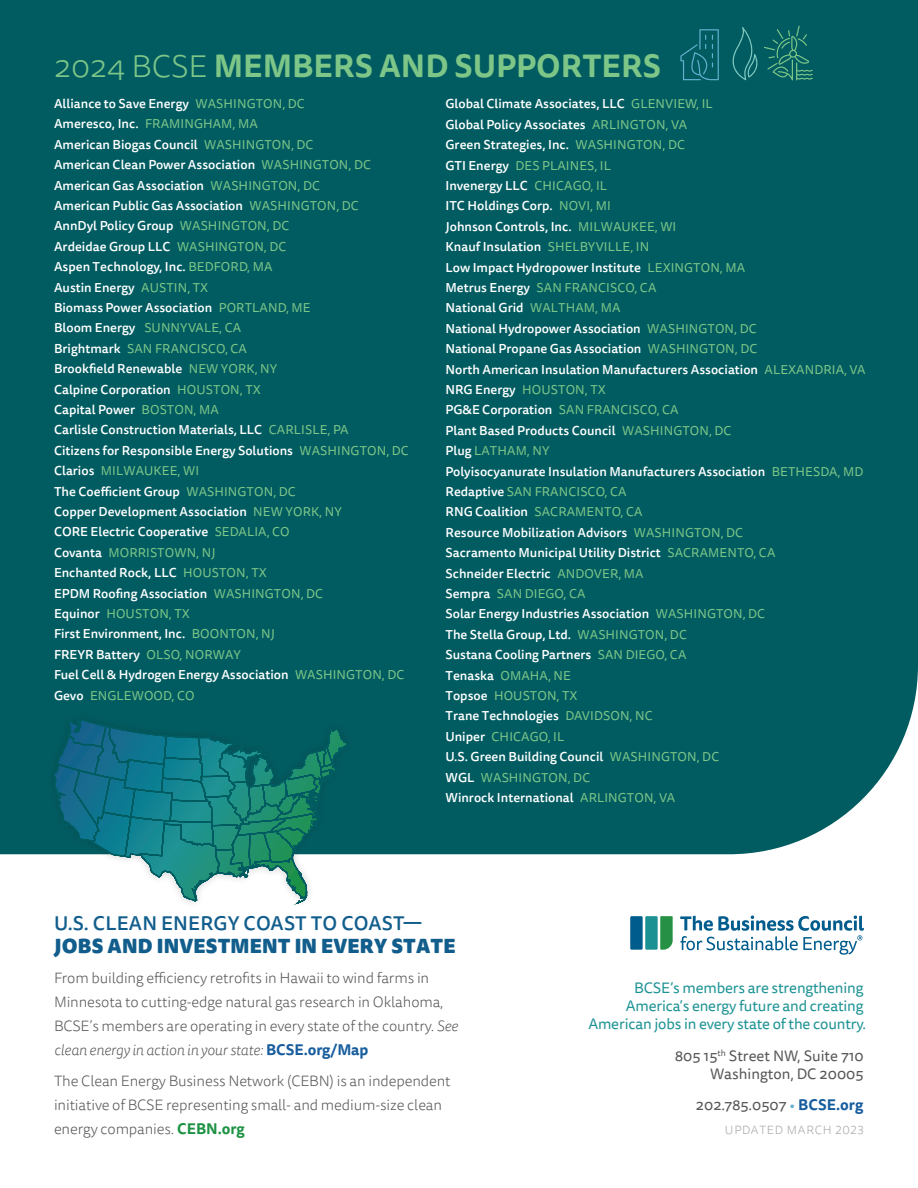
<style>
.page{position:relative;width:918px;height:1188px;background:#fff}
.page>*{position:absolute;margin:0;border:0;box-sizing:border-box;transform-origin:0 0}
.t1{font:700 31.5px "Tisa Sans OT";color:#7dc688}
.Subsection_Title{font:900 19.5px/22.5px "Tisa Sans OT";letter-spacing:.01em;color:#115d8c}
.t2{font:300 15px/24px "Tisa Sans OT";letter-spacing:-.01em;color:#57585a}
.t3{font:15px/18px "Tisa Sans OT";letter-spacing:-.01em;color:#1f9395;text-align:right}
.paragraph{font:15px/18px "Tisa Sans OT";color:#57585a;text-align:right}
.t4{font:500 12.75px "Tisa Sans OT";color:#fff}
.t5{font:12.75px "Tisa Sans OT";letter-spacing:.01em;color:#7dc688}
.paragraph-2{font:300 12px "Tisa Sans OT";letter-spacing:.065em;color:#aba8a7}
.s1{font-weight:300}
.s2{font-weight:400;color:#7dc688}
.s3{font-weight:500;color:#fff}
.s4{font-weight:500}
.s5{font-style:italic}
.s6{font-weight:700;color:#175d9e}
.s7{font-weight:700;color:#1d9244}
.s8{color:#64b0cf}
</style>
<div class="page">
<div style="left:0;top:0;width:918px;height:854px;background:#015c61"></div>
<div style="left:46px;top:711px;width:310px;height:200px;background:#231f20;opacity:.25"></div>
<svg style="left:54px;top:718px;width:294px;height:186px"></svg>
<svg style="left:680px;top:29px;width:39px;height:51px"></svg>
<svg style="left:731px;top:26px;width:82px;height:54px"></svg>
<div style="left:630px;top:916px;width:13px;height:34px;background:#005c8c"></div>
<div style="left:645px;top:916px;width:13px;height:34px;background:#1c9194"></div>
<svg style="left:660px;top:916px;width:13px;height:34px"></svg>
<svg style="left:680px;top:916px;width:184px;height:39px"></svg>
<p class="t1" style="left:54px;top:46px;width:608px"><span class="s1">2024 BCSE</span> MEMBERS AND SUPPORTERS</p>
<p class="t4" style="left:54px;top:96px;width:252px">Alliance to Save Energy <span class="s2">WASHINGTON, DC</span></p>
<p class="t4" style="left:54px;top:116px;width:205px">Ameresco, Inc. <span class="s2">FRAMINGHAM, MA</span></p>
<p class="t4" style="left:54px;top:136px;width:261px">American Biogas Council <span class="s2">WASHINGTON, DC</span></p>
<p class="t4" style="left:54px;top:157px;width:319px">American Clean Power Association <span class="s2">WASHINGTON, DC</span></p>
<p class="t4" style="left:54px;top:177px;width:268px">American Gas Association <span class="s2">WASHINGTON, DC</span></p>
<p class="t4" style="left:54px;top:198px;width:306px">American Public Gas Association <span class="s2">WASHINGTON, DC</span></p>
<p class="t4" style="left:54px;top:218px;width:237px">AnnDyl Policy Group <span class="s2">WASHINGTON, DC</span></p>
<p class="t4" style="left:54px;top:238px;width:234px">Ardeidae Group LLC <span class="s2">WASHINGTON, DC</span></p>
<p class="t4" style="left:54px;top:259px;width:220px">Aspen Technology, Inc. <span class="s2">BEDFORD, MA</span></p>
<p class="t4" style="left:54px;top:279px;width:156px">Austin Energy <span class="s2">AUSTIN, TX</span></p>
<p class="t4" style="left:54px;top:300px;width:258px">Biomass Power Association <span class="s2">PORTLAND, ME</span></p>
<p class="t5" style="left:54px;top:320px;width:189px"><span class="s3">Bloom Energy</span> SUNNYVALE, CA</p>
<p class="t5" style="left:54px;top:341px;width:194px"><span class="s3">Brightmark</span> SAN FRANCISCO, CA</p>
<p class="t4" style="left:54px;top:361px;width:225px">Brookfield Renewable <span class="s2">NEW YORK, NY</span></p>
<p class="t4" style="left:54px;top:381px;width:208px">Calpine Corporation <span class="s2">HOUSTON, TX</span></p>
<p class="t4" style="left:54px;top:402px;width:166px">Capital Power <span class="s2">BOSTON, MA</span></p>
<p class="t4" style="left:54px;top:422px;width:296px">Carlisle Construction Materials, LLC <span class="s2">CARLISLE, PA</span></p>
<p class="t4" style="left:54px;top:442px;width:356px">Citizens for Responsible Energy Solutions <span class="s2">WASHINGTON, DC</span></p>
<p class="t5" style="left:54px;top:463px;width:147px"><span class="s3">Clarios</span> MILWAUKEE, WI</p>
<p class="t4" style="left:54px;top:483px;width:243px">The Coefficient Group <span class="s2">WASHINGTON, DC</span></p>
<p class="t4" style="left:54px;top:504px;width:289px">Copper Development Association <span class="s2">NEW YORK, NY</span></p>
<p class="t4" style="left:54px;top:524px;width:237px">CORE Electric Cooperative <span class="s2">SEDALIA, CO</span></p>
<p class="t5" style="left:54px;top:545px;width:163px"><span class="s3">Covanta</span> MORRISTOWN, NJ</p>
<p class="t4" style="left:54px;top:565px;width:214px">Enchanted Rock, LLC <span class="s2">HOUSTON, TX</span></p>
<p class="t4" style="left:54px;top:585px;width:271px">EPDM Roofing Association <span class="s2">WASHINGTON, DC</span></p>
<p class="t5" style="left:54px;top:606px;width:137px"><span class="s3">Equinor</span> HOUSTON, TX</p>
<p class="t4" style="left:54px;top:626px;width:223px">First Environment, Inc. <span class="s2">BOONTON, NJ</span></p>
<p class="t4" style="left:54px;top:646px;width:188px">FREYR Battery <span class="s2">OLSO, NORWAY</span></p>
<p class="t4" style="left:54px;top:667px;width:352px">Fuel Cell &amp; Hydrogen Energy Association <span class="s2">WASHINGTON, DC</span></p>
<p class="t5" style="left:54px;top:688px;width:142px"><span class="s3">Gevo</span> ENGLEWOOD, CO</p>
<p class="t4" style="left:446px;top:96px;width:269px">Global Climate Associates, LLC <span class="s2">GLENVIEW, IL</span></p>
<p class="t4" style="left:446px;top:117px;width:243px">Global Policy Associates <span class="s2">ARLINGTON, VA</span></p>
<p class="t4" style="left:446px;top:137px;width:241px">Green Strategies, Inc. <span class="s2">WASHINGTON, DC</span></p>
<p class="t5" style="left:446px;top:158px;width:167px"><span class="s3">GTI Energy</span> DES PLAINES, IL</p>
<p class="t4" style="left:446px;top:178px;width:163px">Invenergy LLC <span class="s2">CHICAGO, IL</span></p>
<p class="t4" style="left:446px;top:198px;width:167px">ITC Holdings Corp. <span class="s2">NOVI, MI</span></p>
<p class="t4" style="left:446px;top:219px;width:232px">Johnson Controls, Inc. <span class="s2">MILWAUKEE, WI</span></p>
<p class="t4" style="left:446px;top:239px;width:205px">Knauf Insulation <span class="s2">SHELBYVILLE, IN</span></p>
<p class="t4" style="left:446px;top:259px;width:301px">Low Impact Hydropower Institute <span class="s2">LEXINGTON, MA</span></p>
<p class="t5" style="left:446px;top:280px;width:212px"><span class="s3">Metrus Energy</span> SAN FRANCISCO, CA</p>
<p class="t4" style="left:446px;top:300px;width:176px">National Grid <span class="s2">WALTHAM, MA</span></p>
<p class="t4" style="left:446px;top:321px;width:313px">National Hydropower Association <span class="s2">WASHINGTON, DC</span></p>
<p class="t4" style="left:446px;top:341px;width:313px">National Propane Gas Association <span class="s2">WASHINGTON, DC</span></p>
<p class="t4" style="left:446px;top:361px;width:422px">North American Insulation Manufacturers Association <span class="s2">ALEXANDRIA, VA</span></p>
<p class="t5" style="left:446px;top:382px;width:162px"><span class="s3">NRG Energy</span> HOUSTON, TX</p>
<p class="t4" style="left:446px;top:402px;width:235px">PG&amp;E Corporation <span class="s2">SAN FRANCISCO, CA</span></p>
<p class="t4" style="left:446px;top:423px;width:288px">Plant Based Products Council <span class="s2">WASHINGTON, DC</span></p>
<p class="t5" style="left:446px;top:443px;width:106px"><span class="s3">Plug</span> LATHAM, NY</p>
<p class="t4" style="left:446px;top:463px;width:419px">Polyisocyanurate Insulation Manufacturers Association <span class="s2">BETHESDA, MD</span></p>
<p class="t5" style="left:446px;top:484px;width:183px"><span class="s3">Redaptive</span> SAN FRANCISCO, CA</p>
<p class="t5" style="left:446px;top:504px;width:199px"><span class="s3">RNG Coalition</span> SACRAMENTO, CA</p>
<p class="t4" style="left:446px;top:525px;width:299px">Resource Mobilization Advisors <span class="s2">WASHINGTON, DC</span></p>
<p class="t4" style="left:446px;top:545px;width:331px">Sacramento Municipal Utility District <span class="s2">SACRAMENTO, CA</span></p>
<p class="t4" style="left:446px;top:565px;width:200px">Schneider Electric <span class="s2">ANDOVER, MA</span></p>
<p class="t5" style="left:446px;top:586px;width:141px"><span class="s3">Sempra</span> SAN DIEGO, CA</p>
<p class="t4" style="left:446px;top:606px;width:321px">Solar Energy Industries Association <span class="s2">WASHINGTON, DC</span></p>
<p class="t4" style="left:446px;top:627px;width:243px">The Stella Group, Ltd. <span class="s2">WASHINGTON, DC</span></p>
<p class="t4" style="left:446px;top:647px;width:242px">Sustana Cooling Partners <span class="s2">SAN DIEGO, CA</span></p>
<p class="t5" style="left:446px;top:668px;width:127px"><span class="s3">Tenaska</span> OMAHA, NE</p>
<p class="t5" style="left:446px;top:688px;width:134px"><span class="s3">Topsoe</span> HOUSTON, TX</p>
<p class="t4" style="left:446px;top:708px;width:209px">Trane Technologies <span class="s2">DAVIDSON, NC</span></p>
<p class="t5" style="left:446px;top:729px;width:120px"><span class="s3">Uniper</span> CHICAGO, IL</p>
<p class="t4" style="left:446px;top:749px;width:275px">U.S. Green Building Council <span class="s2">WASHINGTON, DC</span></p>
<p class="t5" style="left:446px;top:770px;width:146px"><span class="s3">WGL</span> WASHINGTON, DC</p>
<p class="t4" style="left:446px;top:790px;width:231px">Winrock International <span class="s2">ARLINGTON, VA</span></p>
<p class="Subsection_Title" style="left:54px;top:913px;width:403px"><span class="s4">U.S. CLEAN ENERGY COAST TO COAST—<br></span>JOBS AND INVESTMENT IN EVERY STATE</p>
<p class="t2" style="left:54px;top:967px;width:406px">From building efficiency retrofits in Hawaii to wind farms in Minnesota to cutting-edge natural gas research in Oklahoma, BCSE’s members are operating in every state of the country. <span class="s5">See clean energy in action in your state:</span> <span class="s6">BCSE.org/Map</span></p>
<p class="t2" style="left:54px;top:1070px;width:398px">The Clean Energy Business Network (CEBN) is an independent initiative of BCSE representing small- and medium-size clean energy companies. <span class="s7">CEBN.org</span></p>
<p class="t3" style="left:588px;top:980px;width:279px">BCSE’s members are strengthening<br>America’s energy future and creating<br>American jobs in every state of the country.</p>
<p class="paragraph" style="left:675px;top:1047px;width:191px">805 15<sup>th</sup> Street NW, Suite 710<br>Washington, DC 20005</p>
<p class="paragraph" style="left:696px;top:1097px;width:169px">202.785.0507 <span class="s8">•</span> <span class="s6">BCSE.org</span></p>
<p class="paragraph-2" style="left:725px;top:1123px;width:140px">UPDATED MARCH 2023</p>
</div>
